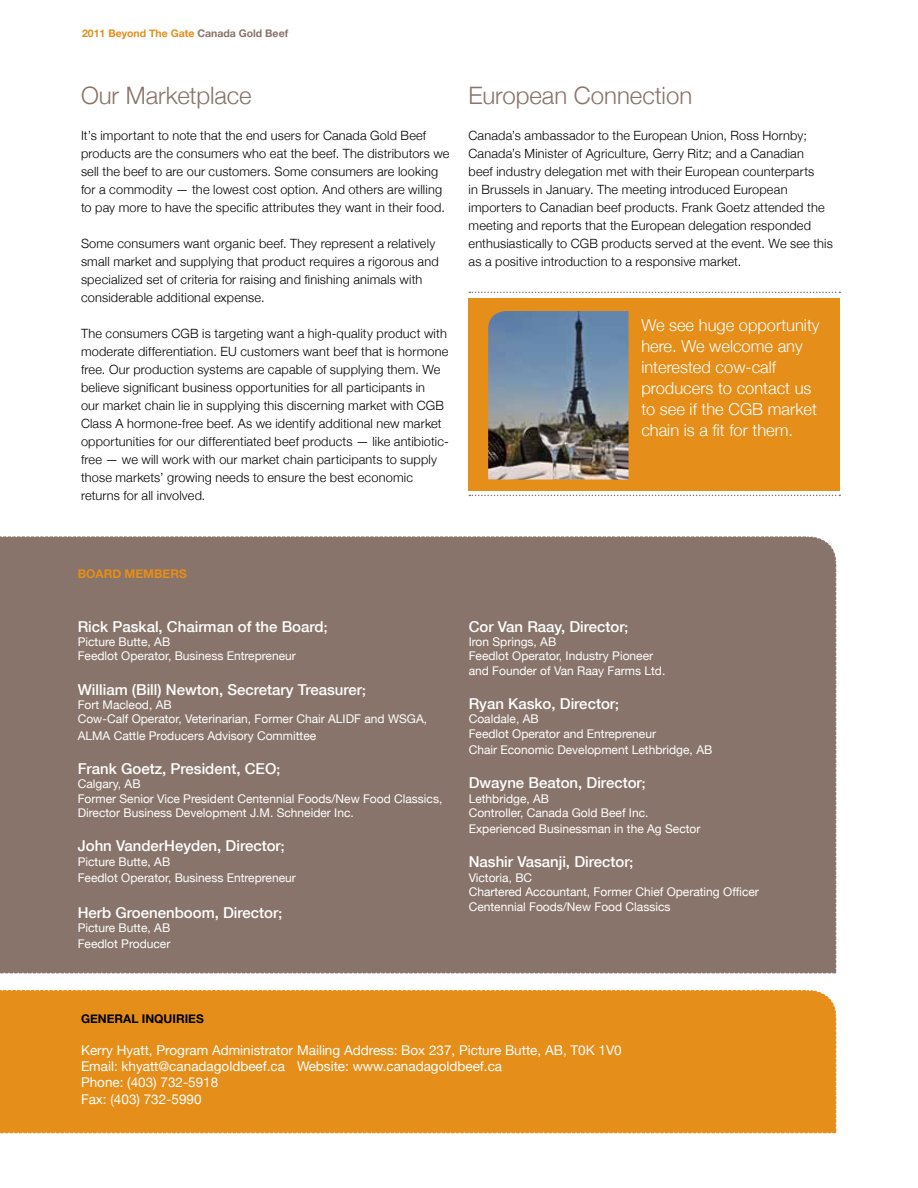
<style>
.page{position:relative;width:918px;height:1188px;background:#fff}
.page>*{position:absolute;margin:0;border:0;box-sizing:border-box;transform-origin:0 0}
.t1{font:300 24px "Helvetica Neue";color:#88746a}
.t2{font:300 16.5px/21px "Helvetica Neue";color:#fff}
.t3{font:500 15px "Helvetica Neue";color:#fff}
.t4{font:13.5px/16.2px "Helvetica Neue";color:#fff}
.t5{font:300 12.75px/18px "Helvetica Neue";letter-spacing:.015em;color:#000}
.t6{font:12px/14.4px "Helvetica Neue";color:#fff}
.t7{font:700 12px "Helvetica Neue";color:#000}
.t8{font:700 12px "Helvetica Neue";color:#e58e1a}
.t9{font:700 10.5px "Helvetica Neue";color:#e58e1a}
.s1{color:#88746a}
.s2{font-size:13.5px}
</style>
<div class="page">
<div style="left:0;top:990px;width:837px;height:144px;background:#e58e1a"></div>
<svg style="left:469px;top:292px;width:371px;height:1px"></svg>
<svg style="left:469px;top:495px;width:371px;height:1px"></svg>
<div style="left:469px;top:298px;width:371px;height:192px;background:#e58e1a"></div>
<div style="left:0;top:536px;width:837px;height:438px;background:#88746a"></div>
<img style="left:488px;top:311px;width:141px;height:169px">
<p class="t9" style="left:82px;top:27px;width:208px">2011 BEYOND THE GATE <span class="s1">CANADA GOLD BEEF</span></p>
<h1 class="t1" style="left:81px;top:81px;width:172px">Our Marketplace</h1>
<p class="t5" style="left:81px;top:126px;width:370px">It’s important to note that the end users for Canada Gold Beef products are the consumers who eat the beef. The distributors we sell the beef to are our customers. Some consumers are looking for a commodity — the lowest cost option. And others are willing to pay more to have the specific attributes they want in their food.</p>
<p class="t5" style="left:81px;top:234px;width:359px">Some consumers want organic beef. They represent a relatively small market and supplying that product requires a rigorous and specialized set of criteria for raising and finishing animals with considerable additional expense.</p>
<p class="t5" style="left:81px;top:324px;width:369px">The consumers CGB is targeting want a high-quality product with moderate differentiation. EU customers want beef that is hormone free. Our production systems are capable of supplying them. We believe significant business opportunities for all participants in<br>our market chain lie in supplying this discerning market with CGB Class A hormone-free beef. As we identify additional new market opportunities for our differentiated beef products — like antibiotic&shy;free — we will work with our market chain participants to supply those markets’ growing needs to ensure the best economic returns for all involved.</p>
<h1 class="t1" style="left:469px;top:81px;width:225px">European Connection</h1>
<p class="t5" style="left:469px;top:126px;width:366px">Canada’s ambassador to the European Union, Ross Hornby; Canada’s Minister of Agriculture, Gerry Ritz; and a Canadian<br>beef industry delegation met with their European counterparts<br>in Brussels in January. The meeting introduced European importers to Canadian beef products. Frank Goetz attended the meeting and reports that the European delegation responded enthusiastically to CGB products served at the event. We see this as a positive introduction to a responsive market.</p>
<p class="t2" style="left:641px;top:314px;width:180px">We see huge opportunity here. We welcome any interested cow-calf producers to contact us to see if the CGB market chain is a fit for them.</p>
<p class="t8" style="left:78px;top:566px;width:111px">BOARD MEMBERS</p>
<p class="t3" style="left:78px;top:617px;width:251px">Rick Paskal, Chairman of the Board<span class="s2">;</span></p>
<p class="t6" style="left:78px;top:634px;width:220px">Picture Butte, AB<br>Feedlot Operator, Business Entrepreneur</p>
<p class="t3" style="left:78px;top:680px;width:290px">William (Bill) Newton, Secretary Treasurer<span class="s2">;</span></p>
<p class="t6" style="left:78px;top:697px;width:351px">Fort Macleod, AB<br>Cow-Calf Operator, Veterinarian, Former Chair ALIDF and WSGA,</p>
<p class="t6" style="left:78px;top:728px;width:240px">ALMA Cattle Producers Advisory Committee</p>
<p class="t3" style="left:78px;top:759px;width:204px">Frank Goetz, President, CEO<span class="s2">;</span></p>
<p class="t6" style="left:78px;top:777px;width:366px">Calgary, AB<br>Former Senior Vice President Centennial Foods/New Food Classics,<br>Director Business Development J.M. Schneider Inc.</p>
<p class="t3" style="left:78px;top:837px;width:208px">John VanderHeyden, Director<span class="s2">;</span></p>
<p class="t6" style="left:78px;top:853px;width:220px;line-height:16.2px">Picture Butte, AB<br>Feedlot Operator, Business Entrepreneur</p>
<p class="t3" style="left:78px;top:903px;width:206px">Herb Groenenboom, Director<span class="s2">;</span></p>
<p class="t6" style="left:78px;top:920px;width:94px;line-height:16.2px">Picture Butte, AB<br>Feedlot Producer</p>
<p class="t3" style="left:469px;top:617px;width:161px">Cor Van Raay, Director<span class="s2">;</span></p>
<p class="t6" style="left:469px;top:634px;width:198px">Iron Springs, AB<br>Feedlot Operator, Industry Pioneer and Founder of Van Raay Farms Ltd.</p>
<p class="t3" style="left:469px;top:695px;width:152px">Ryan Kasko, Director<span class="s2">;</span></p>
<p class="t6" style="left:469px;top:712px;width:189px">Coaldale, AB<br>Feedlot Operator and Entrepreneur</p>
<p class="t6" style="left:469px;top:742px;width:245px">Chair Economic Development Lethbridge, AB</p>
<p class="t3" style="left:469px;top:774px;width:178px">Dwayne Beaton, Director<span class="s2">;</span></p>
<p class="t6" style="left:469px;top:791px;width:181px">Lethbridge, AB<br>Controller, Canada Gold Beef Inc.</p>
<p class="t6" style="left:469px;top:822px;width:233px">Experienced Businessman in the Ag Sector</p>
<p class="t3" style="left:469px;top:853px;width:166px">Nashir Vasanji, Director<span class="s2">;</span></p>
<p class="t6" style="left:469px;top:870px;width:292px">Victoria, BC<br>Chartered Accountant, Former Chief Operating Officer<br>Centennial Foods/New Food Classics</p>
<p class="t7" style="left:81px;top:1011px;width:124px">GENERAL INQUIRIES</p>
<p class="t4" style="left:81px;top:1042px;width:542px">Kerry Hyatt, Program Administrator Mailing Address: Box 237, Picture Butte, AB, T0K 1V0<br>Email: khyatt@canadagoldbeef.ca Website: www.canadagoldbeef.ca<br>Phone: (403) 732-5918<br>Fax: (403) 732-5990</p>
</div>
